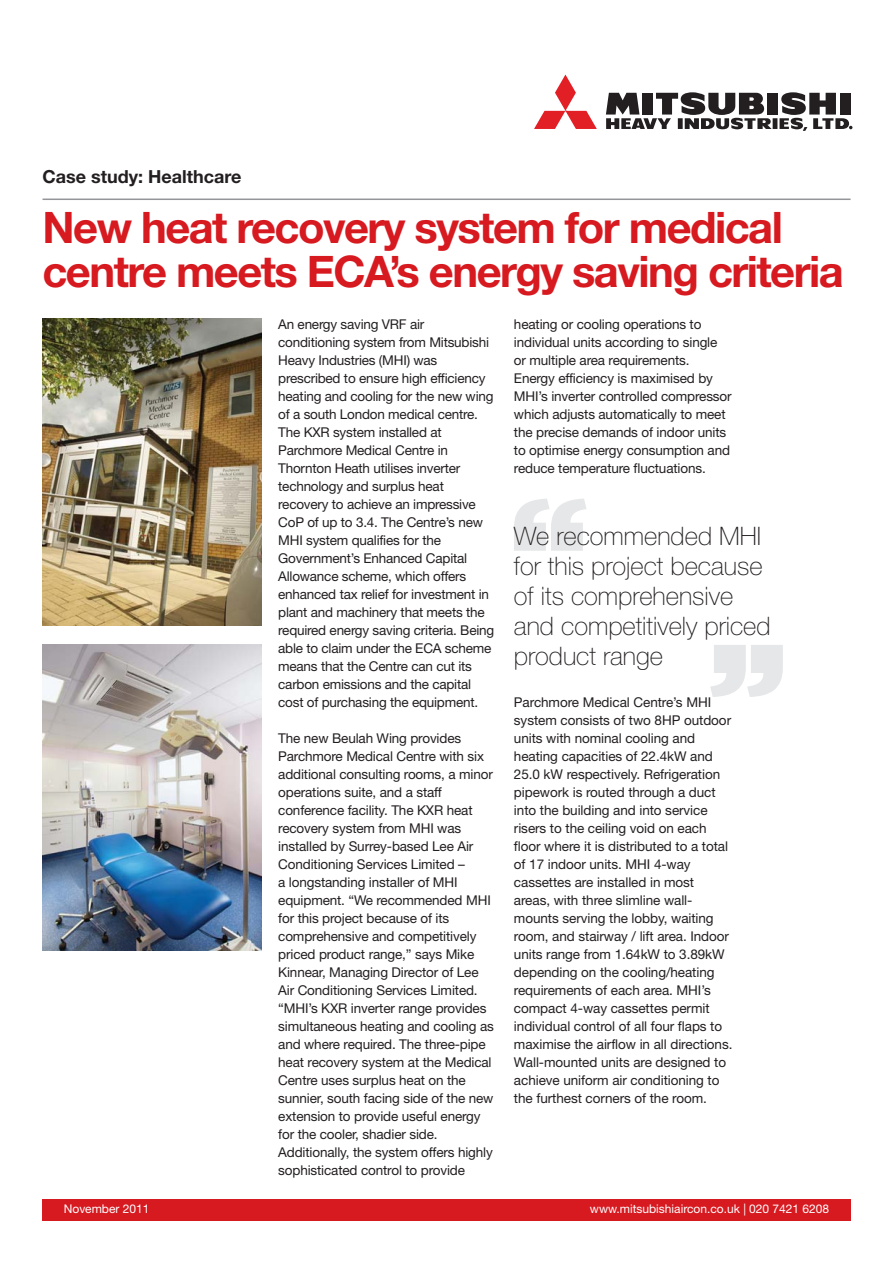
<style>
.page{position:relative;width:893px;height:1263px;background:#fff}
.page>*{position:absolute;margin:0;border:0;box-sizing:border-box;transform-origin:0 0}
.t1{font:700 43.5px/43.5px "Helvetica Neue";letter-spacing:-.035em;color:#d71920}
.t2{font:100 25.5px/30px "Helvetica Neue";color:#231f20}
.t3{font:700 18px "Helvetica Neue";color:#231f20}
.t4{font:13.5px/18px "Helvetica Neue";letter-spacing:-.01em;color:#231f20}
.t5{font:12px "Helvetica Neue";color:#fff}
</style>
<div class="page">
<div style="left:43px;top:1199px;width:807px;height:21px;background:#d71920"></div>
<img style="left:43px;top:319px;width:218px;height:306px">
<img style="left:43px;top:644px;width:218px;height:307px">
<hr style="left:43px;top:199px;width:807px;height:1px;background:#939598">
<svg style="left:710px;top:645px;width:73px;height:52px"></svg>
<svg style="left:514px;top:499px;width:72px;height:52px"></svg>
<hr style="left:773px;top:118px;width:4px;height:11px;background:#231f20">
<div style="left:767px;top:93px;width:11px;height:22px;background:#231f20"></div>
<svg style="left:606px;top:92px;width:165px;height:37px"></svg>
<svg style="left:779px;top:92px;width:73px;height:39px"></svg>
<svg style="left:534px;top:75px;width:63px;height:54px"></svg>
<h3 class="t3" style="left:43px;top:170px;width:200px">Case study: Healthcare</h3>
<h1 class="t1" style="left:43px;top:210px;width:803px">New heat recovery system for medical centre meets ECA’s energy saving criteria</h1>
<p class="t4" style="left:278px;top:316px;width:217px">An energy saving VRF air conditioning system from Mitsubishi<br>Heavy Industries (MHI) was prescribed to ensure high efficiency heating and cooling for the new wing of a south London medical centre.<br>The KXR system installed at<br>Parchmore Medical Centre in<br>Thornton Heath utilises inverter technology and surplus heat recovery to achieve an impressive<br>CoP of up to 3.4. The Centre’s new<br>MHI system qualifies for the<br>Government’s Enhanced Capital<br>Allowance scheme, which offers enhanced tax relief for investment in plant and machinery that meets the required energy saving criteria. Being able to claim under the ECA scheme means that the Centre can cut its carbon emissions and the capital cost of purchasing the equipment.</p>
<p class="t4" style="left:278px;top:730px;width:217px">The new Beulah Wing provides Parchmore Medical Centre with six additional consulting rooms, a minor operations suite, and a staff conference facility. The KXR heat recovery system from MHI was installed by Surrey-based Lee Air Conditioning Services Limited –<br>a longstanding installer of MHI equipment. “We recommended MHI for this project because of its comprehensive and competitively priced product range,” says Mike Kinnear, Managing Director of Lee Air Conditioning Services Limited. “MHI’s KXR inverter range provides simultaneous heating and cooling as and where required. The three-pipe heat recovery system at the Medical Centre uses surplus heat on the sunnier, south facing side of the new extension to provide useful energy for the cooler, shadier side.<br>Additionally, the system offers highly sophisticated control to provide</p>
<p class="t4" style="left:514px;top:316px;width:219px">heating or cooling operations to individual units according to single or multiple area requirements.<br>Energy efficiency is maximised by MHI’s inverter controlled compressor which adjusts automatically to meet the precise demands of indoor units to optimise energy consumption and reduce temperature fluctuations.</p>
<h2 class="t2" style="left:514px;top:524px;width:258px">We recommended MHI for this project because of its comprehensive and competitively priced product range</h2>
<p class="t4" style="left:514px;top:694px;width:220px">Parchmore Medical Centre’s MHI system consists of two 8HP outdoor units with nominal cooling and heating capacities of 22.4kW and 25.0 kW respectively. Refrigeration pipework is routed through a duct into the building and into service risers to the ceiling void on each floor where it is distributed to a total of 17 indoor units. MHI 4-way cassettes are installed in most areas, with three slimline wall&shy;mounts serving the lobby, waiting room, and stairway / lift area. Indoor units range from 1.64kW to 3.89kW depending on the cooling/heating requirements of each area. MHI’s compact 4-way cassettes permit individual control of all four flaps to maximise the airflow in all directions.<br>Wall-mounted units are designed to achieve uniform air conditioning to the furthest corners of the room.</p>
<p class="t5" style="left:64px;top:1204px;width:87px">November 2011</p>
<p class="t5" style="left:590px;top:1204px;width:241px">www.mitsubishiaircon.co.uk | 020 7421 6208</p>
</div>
